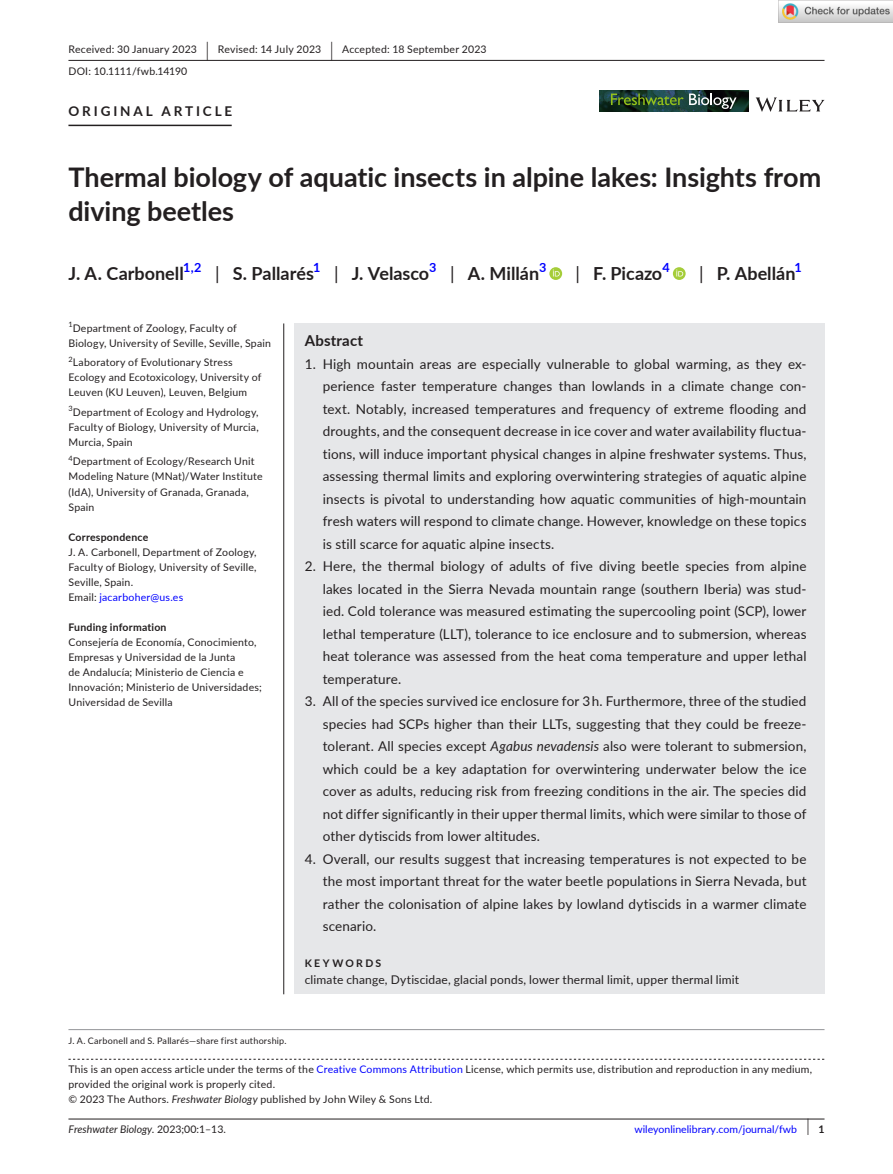
<style>
.page{position:relative;width:893px;height:1174px;background:#fff}
.page>*{position:absolute;margin:0;border:0;box-sizing:border-box;transform-origin:0 0}
.t1{font:700 27px/34.5px "Lato";letter-spacing:-.005em;color:#231f20}
.t2{font:700 18px "Lato";color:#231f20}
.t3{font:700 15px "Lato";letter-spacing:.015em;color:#231f20}
.t4{font:13.5px/22.5px "Lato";letter-spacing:.01em;color:#231f20;text-align:justify}
.t5{font:700 13.5px "Lato";letter-spacing:.215em;color:#231f20}
.t6{font:700 12.6px "Lato";color:#00f}
.t7{font:12px "Lato";letter-spacing:.015em;color:#231f20}
.t8{font:10.5px/15px "Lato";letter-spacing:.02em;color:#231f20}
.t9{font:10.5px "Lato";color:#00f}
.t10{font:700 10.5px "Lato";letter-spacing:.02em;color:#231f20}
.t11{font:italic 10.5px "Lato";color:#231f20}
.t12{font:700 10.5px "Lato";letter-spacing:.22em;color:#231f20}
.t13{font:9px "Lato";letter-spacing:.025em;color:#231f20}
.t14{font:7.35px "Lato";color:#231f20}
.s1{font-size:19.65px}
.s2{font-weight:400}
.s3{color:#00f}
.s4{font-style:italic}
.s5{font-style:normal}
.s6{font-size:17.4px;color:#231f20}
.s7{font-weight:700;color:#231f20}
</style>
<div class="page">
<hr style="left:68px;top:1118px;width:756px;height:1px;background:#231f20">
<svg style="left:756px;top:97px;width:68px;height:15px"></svg>
<img style="left:599px;top:91px;width:149px;height:21px">
<svg style="left:611px;top:94px;width:125px;height:15px;background:#415e42"></svg>
<hr style="left:68px;top:60px;width:756px;height:1px;background:#231f20">
<hr style="left:68px;top:125px;width:164px;height:1px;background:#231f20">
<svg style="left:549px;top:267px;width:13px;height:13px"></svg>
<svg style="left:553px;top:269px;width:7px;height:7px"></svg>
<svg style="left:673px;top:267px;width:13px;height:13px"></svg>
<svg style="left:676px;top:269px;width:7px;height:7px"></svg>
<svg style="left:68px;top:1058px;width:756px;height:1px"></svg>
<hr style="left:68px;top:1029px;width:756px;height:1px;background:#939598">
<div style="left:294px;top:323px;width:530px;height:671px;background:#e6e7e9"></div>
<hr style="left:283px;top:323px;width:1px;height:671px;background:#231f20">
<img style="left:779px;top:0;width:114px;height:23px">
<p class="t8" style="left:68px;top:38px;width:420px;line-height:21.8px">Received: 30 January 2023 <span class="s1">|</span> Revised: 14 July 2023 <span class="s1">|</span> Accepted: 18 September 2023<br>DOI: 10.1111/fwb.14190</p>
<p class="t5" style="left:68px;top:101px;width:165px">ORIGINAL ARTICLE</p>
<h1 class="t1" style="left:68px;top:159px;width:754px">Thermal biology of aquatic insects in alpine lakes: Insights from diving beetles</h1>
<h2 class="t2" style="left:68px;top:260px;width:117px">J. A. Carbonell</h2>
<p class="t6" style="left:183px;top:258px;width:20px">1,2</p>
<h2 class="t2" style="left:215px;top:260px;width:100px"><span class="s2">|</span> S. Pallarés</h2>
<p class="t6" style="left:313px;top:258px;width:9px">1</p>
<h2 class="t2" style="left:334px;top:260px;width:97px"><span class="s2">|</span> J. Velasco</h2>
<p class="t6" style="left:429px;top:258px;width:9px">3</p>
<h2 class="t2" style="left:450px;top:260px;width:91px"><span class="s2">|</span> A. Millán</h2>
<p class="t6" style="left:539px;top:258px;width:9px">3</p>
<h2 class="t2" style="left:576px;top:260px;width:88px"><span class="s2">|</span> F. Picazo</h2>
<p class="t6" style="left:663px;top:258px;width:9px">4</p>
<h2 class="t2" style="left:699px;top:260px;width:98px"><span class="s2">|</span> P. Abellán</h2>
<p class="t6" style="left:795px;top:258px;width:9px">1</p>
<p class="t14" style="left:68px;top:319px;width:6px">1</p>
<p class="t8" style="left:68px;top:320px;width:204px;text-indent:4px">Department of Zoology, Faculty of<br>Biology, University of Seville, Seville, Spain</p>
<p class="t14" style="left:68px;top:354px;width:6px">2</p>
<p class="t8" style="left:68px;top:355px;width:195px;text-indent:4px">Laboratory of Evolutionary Stress<br>Ecology and Ecotoxicology, University of<br>Leuven (KU Leuven), Leuven, Belgium</p>
<p class="t8" style="left:68px;top:404px;width:192px;text-align:justify"><sup>3</sup>Department of Ecology and Hydrology, Faculty of Biology, University of Murcia, Murcia, Spain</p>
<p class="t8" style="left:68px;top:454px;width:196px"><sup>4</sup>Department of Ecology/Research Unit<br>Modeling Nature (MNat)/Water Institute (IdA), University of Granada, Granada,<br>Spain</p>
<p class="t10" style="left:68px;top:529px;width:81px">Correspondence</p>
<p class="t8" style="left:68px;top:544px;width:190px">J. A. Carbonell, Department of Zoology,<br>Faculty of Biology, University of Seville,<br>Seville, Spain.<br>Email: <span class="s3">jacarboher@us.es</span></p>
<p class="t10" style="left:68px;top:619px;width:100px">Funding information</p>
<p class="t8" style="left:68px;top:634px;width:195px">Consejería de Economía, Conocimiento, Empresas y Universidad de la Junta<br>de Andalucía; Ministerio de Ciencia e Innovación; Ministerio de Universidades; Universidad de Sevilla</p>
<p class="t3" style="left:305px;top:329px;width:60px">Abstract</p>
<p class="t4" style="left:323px;top:352px;width:485px;text-indent:-18px">1. High mountain areas are especially vulnerable to global warming, as they ex&shy;perience faster temperature changes than lowlands in a climate change con&shy;text. Notably, increased temperatures and frequency of extreme flooding and droughts, and the consequent decrease in ice cover and water availability fluctua&shy;tions, will induce important physical changes in alpine freshwater systems. Thus, assessing thermal limits and exploring overwintering strategies of aquatic alpine insects is pivotal to understanding how aquatic communities of high-mountain fresh waters will respond to climate change. However, knowledge on these topics is still scarce for aquatic alpine insects.</p>
<p class="t4" style="left:323px;top:554px;width:485px;text-indent:-18px">2. Here, the thermal biology of adults of five diving beetle species from alpine lakes located in the Sierra Nevada mountain range (southern Iberia) was stud&shy;ied. Cold tolerance was measured estimating the supercooling point (SCP), lower lethal temperature (LLT), tolerance to ice enclosure and to submersion, whereas heat tolerance was assessed from the heat coma temperature and upper lethal temperature.</p>
<p class="t4" style="left:323px;top:689px;width:485px;text-indent:-18px">3. All of the species survived ice enclosure for 3 h. Furthermore, three of the studied species had SCPs higher than their LLTs, suggesting that they could be freeze&shy;tolerant. All species except <span class="s4">Agabus nevadensis</span> also were tolerant to submersion, which could be a key adaptation for overwintering underwater below the ice cover as adults, reducing risk from freezing conditions in the air. The species did not differ significantly in their upper thermal limits, which were similar to those of other dytiscids from lower altitudes.</p>
<p class="t4" style="left:323px;top:847px;width:485px;text-indent:-18px">4. Overall, our results suggest that increasing temperatures is not expected to be the most important threat for the water beetle populations in Sierra Nevada, but rather the colonisation of alpine lakes by lowland dytiscids in a warmer climate scenario.</p>
<p class="t12" style="left:305px;top:955px;width:78px">KEYWORDS</p>
<p class="t7" style="left:305px;top:970px;width:436px">climate change, Dytiscidae, glacial ponds, lower thermal limit, upper thermal limit</p>
<p class="t13" style="left:68px;top:1033px;width:220px">J. A. Carbonell and S. Pallarés—share first authorship.</p>
<p class="t8" style="left:68px;top:1061px;width:745px">This is an open access article under the terms of the <span class="s3">Creative Commons Attribution</span> License, which permits use, distribution and reproduction in any medium, provided the original work is properly cited.<br>© 2023 The Authors. <span class="s4">Freshwater Biology</span> published by John Wiley &amp; Sons Ltd.</p>
<p class="t11" style="left:68px;top:1121px;width:159px">Freshwater Biology. <span class="s5">2023;00:1–13.</span></p>
<p class="t9" style="left:634px;top:1121px;width:192px">wileyonlinelibrary.com/journal/fwb <span class="s6">|</span> <span class="s7">1</span></p>
</div>
